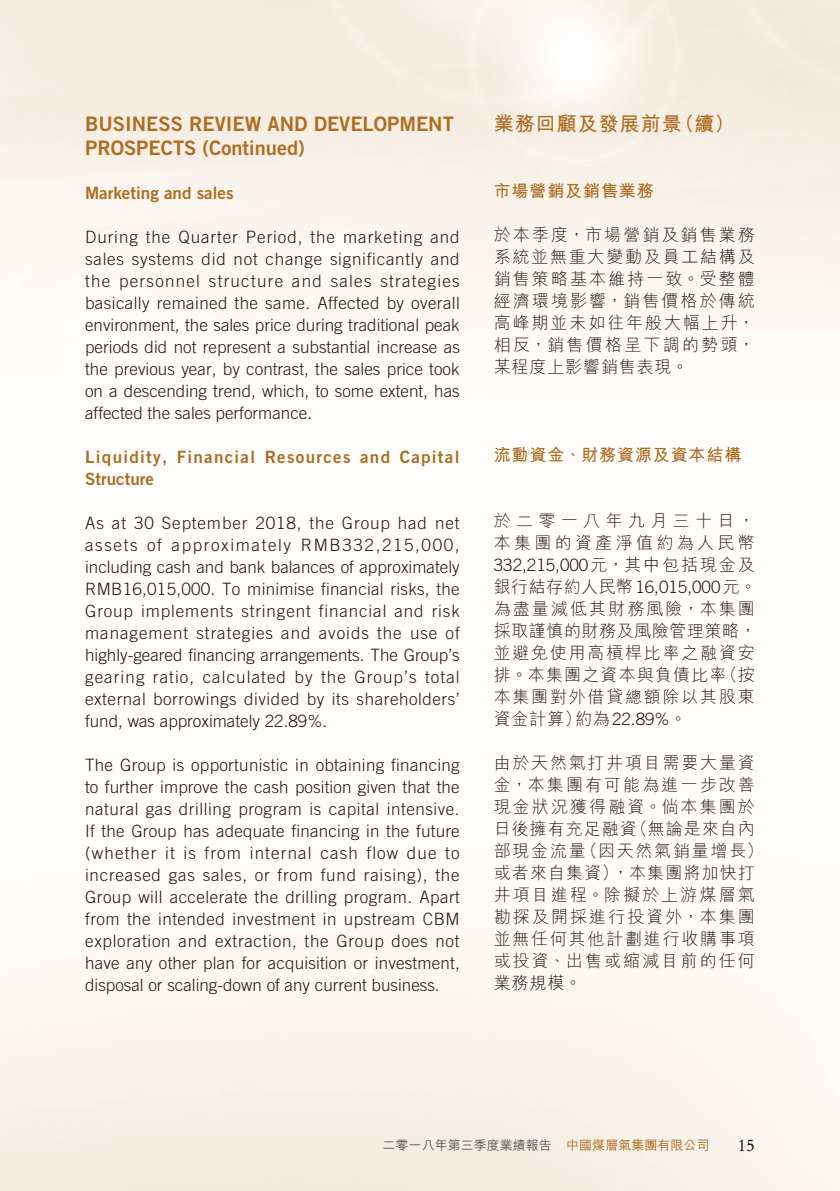
<style>
.page{position:relative;width:840px;height:1191px;background:#fff}
.page>*{position:absolute;margin:0;border:0;box-sizing:border-box;transform-origin:0 0}
.t1{font:20px/24px "Trade Gothic LT Std Bd 2";color:#ad6d22}
.t2{font:700 20px "M Hei HK";letter-spacing:.05em;color:#ad6d22}
.t3{font:300 17px/22px "Trade Gothic LT Std";color:#231916;text-align:justify}
.t4{font:300 17px/22px "M Hei HK";letter-spacing:.105em;color:#231916;text-align:justify}
.t5{font:17px/22px "Trade Gothic LT Std Bd 2";letter-spacing:.075em;color:#ad6d22}
.t6{font:300 17px/22px "M Hei HK";letter-spacing:.195em;color:#231916}
.t7{font:700 17px "M Hei HK";letter-spacing:.05em;color:#ad6d22}
.t8{font:17px "Trade Gothic LT Std Bd 2";color:#ad6d22}
.t9{font:17px "Stempel Garamond LT Std";color:#231916}
.t10{font:500 13px "M Hei HK";color:#595857}
.s1{font-family:"M Hei HK"}
.s2{font-family:"Trade Gothic LT Std"}
.s3{color:#ad6d22}
</style>
<div class="page">
<p class="t1" style="left:85px;top:112px;width:370px">BUSINESS REVIEW AND DEVELOPMENT<br>PROSPECTS (Continued)</p>
<p class="t8" style="left:85px;top:182px;width:150px">Marketing and sales</p>
<p class="t3" style="left:85px;top:225px;width:376px">During the Quarter Period, the marketing and sales systems did not change significantly and the personnel structure and sales strategies basically remained the same. Affected by overall environment, the sales price during traditional peak periods did not represent a substantial increase as the previous year, by contrast, the sales price took on a descending trend, which, to some extent, has affected the sales performance.</p>
<p class="t5" style="left:85px;top:445px;width:375px">Liquidity, Financial Resources and Capital<br>Structure</p>
<p class="t3" style="left:85px;top:511px;width:376px">As at 30 September 2018, the Group had net assets of approximately RMB332,215,000, including cash and bank balances of approximately RMB16,015,000. To minimise financial risks, the Group implements stringent financial and risk management strategies and avoids the use of highly-geared financing arrangements. The Group’s gearing ratio, calculated by the Group’s total external borrowings divided by its shareholders’ fund, was approximately 22.89%.</p>
<p class="t3" style="left:85px;top:753px;width:376px">The Group is opportunistic in obtaining financing to further improve the cash position given that the natural gas drilling program is capital intensive.<br>If the Group has adequate financing in the future (whether it is from internal cash flow due to increased gas sales, or from fund raising), the Group will accelerate the drilling program. Apart from the intended investment in upstream CBM exploration and extraction, the Group does not have any other plan for acquisition or investment, disposal or scaling-down of any current business.</p>
<p class="t2" style="left:493px;top:109px;width:242px">業務回顧及發展前景（續）</p>
<p class="t7" style="left:493px;top:178px;width:161px">市場營銷及銷售業務</p>
<p class="t4" style="left:493px;top:223px;width:262px">於本季度，市場營銷及銷售業務系統並無重大變動及員工結構及銷售策略基本維持一致。受整體經濟環境影響，銷售價格於傳統高峰期並未如往年般大幅上升，相反，銷售價格呈下調的勢頭，某程度上影響銷售表現。</p>
<p class="t7" style="left:493px;top:442px;width:249px">流動資金、財務資源及資本結構</p>
<p class="t6" style="left:493px;top:509px;width:262px">於二零一八年九月三十日，本集團的資產淨值約為人民幣</p>
<p class="t3" style="left:493px;top:553px;width:262px">332,215,000<span class="s1">元，其中包括現金及</span></p>
<p class="t4" style="left:493px;top:575px;width:264px">銀行結存約人民幣<span class="s2">16,015,000</span>元。為盡量減低其財務風險，本集團採取謹慎的財務及風險管理策略，並避免使用高槓桿比率之融資安排。本集團之資本與負債比率（按本集團對外借貸總額除以其股東資金計算）約為<span class="s2">22.89%</span>。</p>
<p class="t4" style="left:493px;top:751px;width:271px;text-align:left">由於天然氣打井項目需要大量資金，本集團有可能為進一步改善現金狀況獲得融資。倘本集團於日後擁有充足融資（無論是來自內部現金流量（因天然氣銷量增長）或者來自集資），本集團將加快打井項目進程。除擬於上游煤層氣勘探及開採進行投資外，本集團並無任何其他計劃進行收購事項或投資、出售或縮減目前的任何業務規模。</p>
<p class="t10" style="left:382px;top:1135px;width:328px">二零一八年第三季度業績報告 <span class="s3">中國煤層氣集團有限公司</span></p>
<p class="t9" style="left:737px;top:1134px;width:18px">15</p>
</div>
